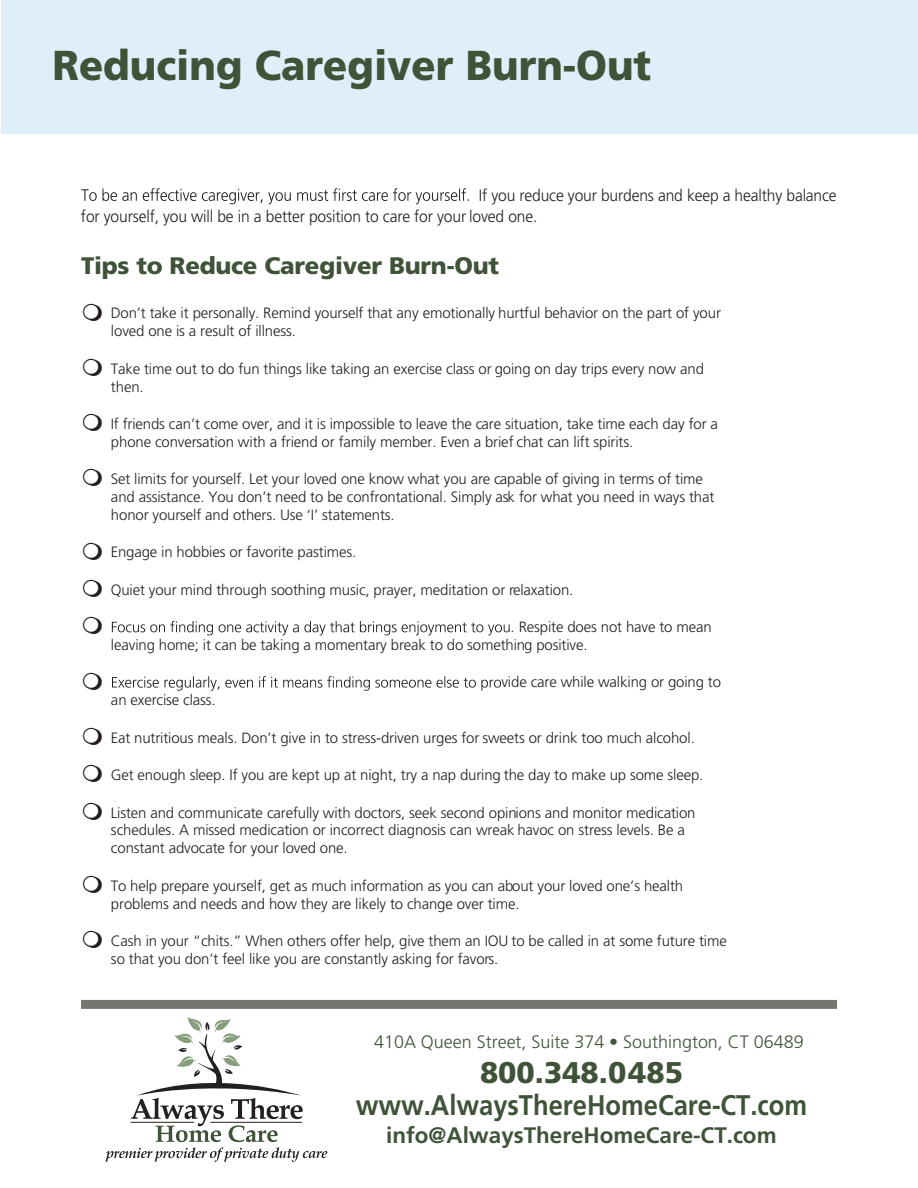
<style>
.page{position:relative;width:918px;height:1188px;background:#fff}
.page>*{position:absolute;margin:0;border:0;box-sizing:border-box;transform-origin:0 0}
.t1{font:900 41.85px "Frutiger";color:#3f5338;scale:.95 1}
.t2{font:900 29.85px "Frutiger";color:#3f5338}
.t3{font:700 28.35px "Frutiger";color:#3f5338;scale:.9 1}
.t4{font:900 23.85px "Frutiger";letter-spacing:-.01em;color:#3f5338}
.t5{font:700 22.35px "Frutiger";color:#3f5338}
.t6{font:300 18px "Frutiger";color:#3f5338}
.t7{font:300 16.5px/21px "Frutiger";letter-spacing:-.01em;color:#231f20;scale:.95 1}
.t8{font:300 15px/18px "Frutiger";letter-spacing:-.01em;color:#231f20}
</style>
<div class="page">
<svg style="left:106px;top:1017px;width:221px;height:145px"></svg>
<div style="left:81px;top:1000px;width:756px;height:9px;background:#737671"></div>
<svg style="left:81px;top:188px;width:388px;height:16px"></svg>
<svg style="left:112px;top:621px;width:398px;height:14px"></svg>
<svg style="left:112px;top:676px;width:389px;height:15px"></svg>
<div style="left:2px;top:0;width:916px;height:133px;background:#dfeff9"></div>
<h1 class="t1" style="left:52px;top:40px;width:632px">Reducing Caregiver Burn-Out</h1>
<p class="t7" style="left:81px;top:185px;width:797px;text-indent:398px">If you reduce your burdens and keep a healthy balance for yourself, you will be in a better position to care for your loved one.</p>
<h3 class="t4" style="left:81px;top:252px;width:420px">Tips to Reduce Caregiver Burn-Out</h3>
<p class="t8" style="left:111px;top:304px;width:612px">Don’t take it personally. Remind yourself that any emotionally hurtful behavior on the part of your loved one is a result of illness.</p>
<p class="t8" style="left:111px;top:359px;width:595px">Take time out to do fun things like taking an exercise class or going on day trips every now and then.</p>
<p class="t8" style="left:111px;top:415px;width:609px">If friends can’t come over, and it is impossible to leave the care situation, take time each day for a phone conversation with a friend or family member. Even a brief chat can lift spirits.</p>
<p class="t8" style="left:111px;top:470px;width:605px">Set limits for yourself. Let your loved one know what you are capable of giving in terms of time and assistance. You don’t need to be confrontational. Simply ask for what you need in ways that honor yourself and others. Use ‘I’ statements.</p>
<p class="t8" style="left:111px;top:543px;width:247px">Engage in hobbies or favorite pastimes.</p>
<p class="t8" style="left:111px;top:581px;width:464px">Quiet your mind through soothing music, prayer, meditation or relaxation.</p>
<p class="t8" style="left:111px;top:618px;width:602px;text-indent:400px">. Respite does not have to mean leaving home; it can be taking a momentary break to do something positive.</p>
<p class="t8" style="left:501px;top:673px;width:221px">vide care while walking or going to</p>
<p class="t8" style="left:111px;top:691px;width:106px">an exercise class.</p>
<p class="t8" style="left:111px;top:729px;width:586px">Eat nutritious meals. Don’t give in to stress-driven urges for sweets or drink too much alcohol.</p>
<p class="t8" style="left:111px;top:766px;width:594px">Get enough sleep. If you are kept up at night, try a nap during the day to make up some sleep.</p>
<p class="t8" style="left:111px;top:803px;width:586px">Listen and communicate carefully with doctors, seek second opinions and monitor medication schedules. A missed medication or incorrect diagnosis can wreak havoc on stress levels. Be a constant advocate for your loved one.</p>
<p class="t8" style="left:111px;top:877px;width:574px">To help prepare yourself, get as much information as you can about your loved one’s health problems and needs and how they are likely to change over time.</p>
<p class="t8" style="left:111px;top:932px;width:618px">Cash in your “chits.” When others offer help, give them an IOU to be called in at some future time so that you don’t feel like you are constantly asking for favors.</p>
<p class="t6" style="left:374px;top:1031px;width:431px">410A Queen Street, Suite 374 • Southington, CT 06489</p>
<h2 class="t2" style="left:480px;top:1055px;width:204px">800.348.0485</h2>
<h3 class="t3" style="left:356px;top:1088px;width:503px">www.AlwaysThereHomeCare-CT.com</h3>
<h3 class="t5" style="left:386px;top:1122px;width:392px">info@AlwaysThereHomeCare-CT.com</h3>
</div>
